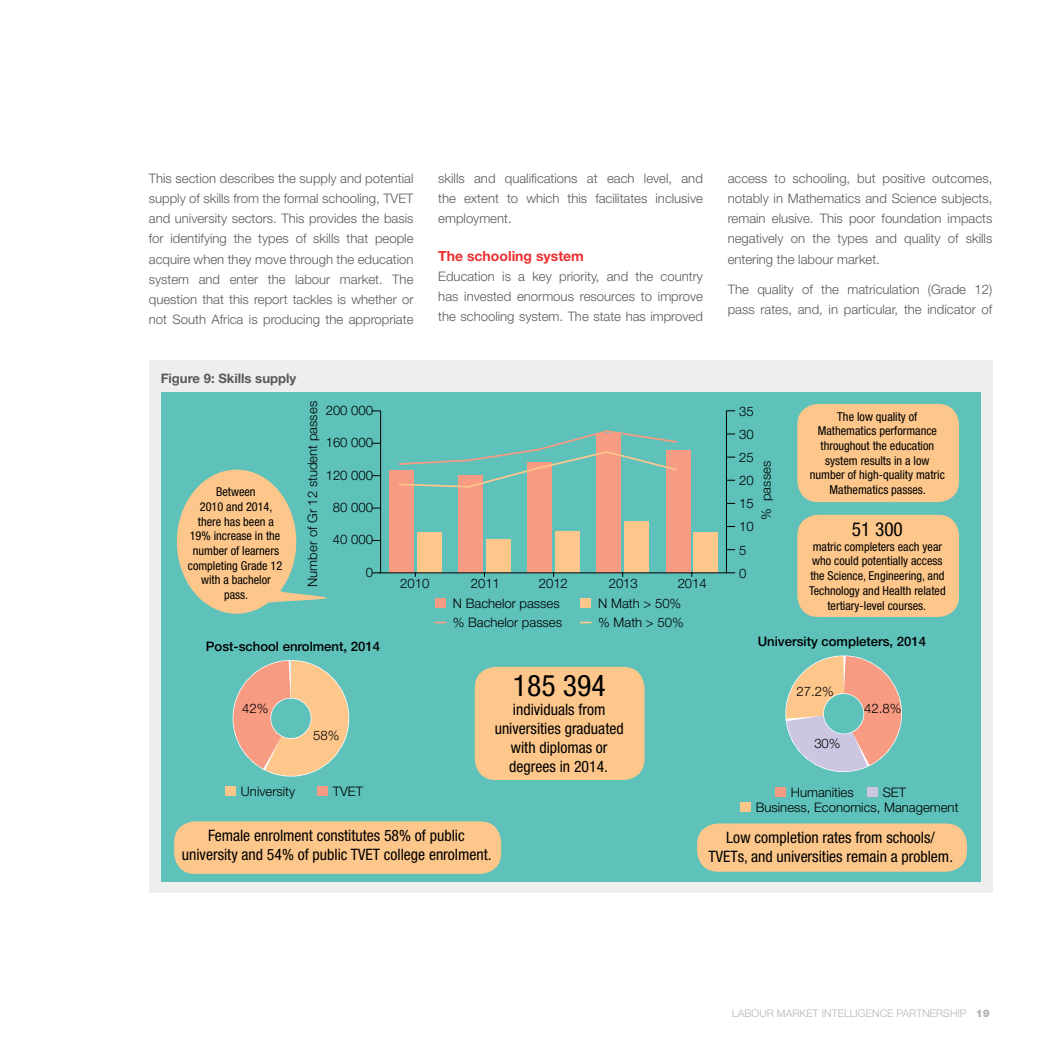
<style>
.page{position:relative;width:1042px;height:1042px;background:#fff}
.page>*{position:absolute;margin:0;border:0;box-sizing:border-box;transform-origin:0 0}
.t1{font:condensed 29.75px "Helvetica Neue LT Std";color:#000}
.t2{font:condensed 19.25px "Helvetica Neue LT Std";color:#000}
.t3{font:condensed 15.75px/18.9px "Helvetica Neue LT Std";color:#000;text-align:center}
.t4{font:700 14px "Helvetica Neue LT Std";color:#ee2f30}
.t5{font:300 13.12px/20.1px "Helvetica Neue LT Std";color:#58595b;text-align:justify}
.t6{font:300 13.12px/19.4px "Helvetica Neue LT Std";color:#000}
.t7{font:500 13.12px "Helvetica Neue LT Std";color:#000}
.t8{font:700 13.12px "Helvetica Neue LT Std";color:#58595b}
.t9{font:condensed 12.25px/14.7px "Helvetica Neue LT Std";color:#000;text-align:center}
.t10{font:300 10.5px "Helvetica Neue LT Std";letter-spacing:.01em;color:#b2b4b6}
.s1{font-weight:900}
</style>
<div class="page">
<div style="left:149px;top:360px;width:843px;height:533px;background:#edeeed"></div>
<div style="left:161px;top:392px;width:819px;height:490px;background:#5ec1ba"></div>
<hr style="left:380px;top:411px;width:1px;height:162px;background:#000">
<div style="left:417px;top:532px;width:25px;height:41px;background:#fdc68b"></div>
<div style="left:486px;top:539px;width:25px;height:34px;background:#fdc68b"></div>
<div style="left:555px;top:531px;width:25px;height:42px;background:#fdc68b"></div>
<div style="left:624px;top:522px;width:25px;height:51px;background:#fdc68b"></div>
<div style="left:693px;top:532px;width:25px;height:41px;background:#fdc68b"></div>
<div style="left:389px;top:470px;width:25px;height:103px;background:#f79b83"></div>
<div style="left:458px;top:475px;width:25px;height:98px;background:#f79b83"></div>
<div style="left:527px;top:463px;width:25px;height:110px;background:#f79b83"></div>
<div style="left:596px;top:434px;width:25px;height:139px;background:#f79b83"></div>
<div style="left:665px;top:451px;width:25px;height:122px;background:#f79b83"></div>
<hr style="left:726px;top:411px;width:1px;height:162px;background:#000">
<svg style="left:399px;top:430px;width:279px;height:59px"></svg>
<hr style="left:379px;top:572px;width:348px;height:1px;background:#000">
<div style="left:435px;top:598px;width:11px;height:10px;background:#f79b83"></div>
<div style="left:580px;top:598px;width:11px;height:10px;background:#fdc68b"></div>
<svg style="left:435px;top:621px;width:11px;height:2px"></svg>
<svg style="left:580px;top:621px;width:11px;height:2px"></svg>
<svg style="left:177px;top:470px;width:150px;height:144px"></svg>
<div style="left:797px;top:404px;width:162px;height:98px;background:#fdc68b;border-radius:21px"></div>
<div style="left:797px;top:515px;width:162px;height:102px;background:#fdc68b;border-radius:21px"></div>
<div style="left:475px;top:667px;width:169px;height:113px;background:#fdc68b;border-radius:21px"></div>
<div style="left:697px;top:823px;width:270px;height:49px;background:#fdc68b;border-radius:21px"></div>
<div style="left:174px;top:821px;width:327px;height:53px;background:#fdc68b;border-radius:21px"></div>
<svg style="left:785px;top:655px;width:117px;height:142px"></svg>
<div style="left:775px;top:787px;width:10px;height:10px;background:#f79b83"></div>
<div style="left:740px;top:802px;width:10px;height:10px;background:#fdc68b"></div>
<div style="left:867px;top:787px;width:10px;height:10px;background:#cdc6e2"></div>
<svg style="left:232px;top:660px;width:118px;height:136px"></svg>
<div style="left:225px;top:786px;width:10px;height:10px;background:#fdc68b"></div>
<div style="left:317px;top:786px;width:10px;height:10px;background:#f79b83"></div>
<p class="t5" style="left:149px;top:168px;width:266px">This section describes the supply and potential supply of skills from the formal schooling, TVET and university sectors. This provides the basis for identifying the types of skills that people acquire when they move through the education system and enter the labour market. The question that this report tackles is whether or not South Africa is producing the appropriate</p>
<p class="t5" style="left:438px;top:168px;width:266px">skills and qualifications at each level, and the extent to which this facilitates inclusive employment.</p>
<p class="t4" style="left:438px;top:247px;width:147px">The schooling system</p>
<p class="t5" style="left:438px;top:266px;width:266px">Education is a key priority, and the country has invested enormous resources to improve the schooling system. The state has improved</p>
<p class="t8" style="left:161px;top:370px;width:137px">Figure 9: Skills supply</p>
<p class="t9" style="left:188px;top:484px;width:96px">Between<br>2010 and 2014, there has been a<br>19% increase in the number of learners completing Grade 12 with a bachelor pass.</p>
<p class="t6" style="left:302px;top:587px;width:187px;rotate:-90deg">Number of Gr 12 student passes</p>
<p class="t6" style="left:326px;top:400px;width:49px">200 000</p>
<p class="t6" style="left:326px;top:433px;width:49px">160 000</p>
<p class="t6" style="left:326px;top:465px;width:49px">120 000</p>
<p class="t6" style="left:333px;top:497px;width:42px">80 000</p>
<p class="t6" style="left:333px;top:530px;width:42px">40 000</p>
<p class="t6" style="left:366px;top:562px;width:9px">0</p>
<p class="t7" style="left:206px;top:638px;width:176px">Post-school enrolment, 2014</p>
<p class="t6" style="left:400px;top:573px;width:31px">2010</p>
<p class="t6" style="left:471px;top:573px;width:31px">2011</p>
<p class="t6" style="left:539px;top:573px;width:31px">2012</p>
<p class="t6" style="left:609px;top:573px;width:31px">2013</p>
<p class="t6" style="left:678px;top:573px;width:31px">2014</p>
<p class="t6" style="left:453px;top:593px;width:111px">N Bachelor passes % Bachelor passes</p>
<p class="t6" style="left:598px;top:593px;width:87px">N Math &gt; 50% % Math &gt; 50%</p>
<p class="t5" style="left:728px;top:168px;width:266px">access to schooling, but positive outcomes, notably in Mathematics and Science subjects, remain elusive. This poor foundation impacts negatively on the types and quality of skills entering the labour market.</p>
<p class="t5" style="left:728px;top:279px;width:266px">The quality of the matriculation (Grade 12) pass rates, and, in particular, the indicator of</p>
<p class="t6" style="left:739px;top:401px;width:16px">35</p>
<p class="t6" style="left:739px;top:424px;width:16px">30</p>
<p class="t6" style="left:739px;top:447px;width:16px">25</p>
<p class="t6" style="left:739px;top:470px;width:16px">20</p>
<p class="t6" style="left:739px;top:494px;width:16px">15</p>
<p class="t6" style="left:739px;top:517px;width:16px">10</p>
<p class="t6" style="left:739px;top:540px;width:9px">5</p>
<p class="t6" style="left:739px;top:563px;width:9px">0</p>
<p class="t6" style="left:756px;top:520px;width:61px;rotate:-90deg">% passes</p>
<p class="t9" style="left:810px;top:409px;width:137px">The low quality of<br>Mathematics performance throughout the education system results in a low number of high-quality matric<br>Mathematics passes.</p>
<h2 class="t2" style="left:852px;top:518px;width:52px">51 300</h2>
<p class="t9" style="left:809px;top:539px;width:138px">matric completers each year who could potentially access the Science, Engineering, and<br>Technology and Health related tertiary-level courses.</p>
<p class="t7" style="left:758px;top:633px;width:170px">University completers, 2014</p>
<p class="t6" style="left:242px;top:698px;width:28px">42%</p>
<p class="t6" style="left:241px;top:781px;width:56px">University</p>
<h1 class="t1" style="left:513px;top:668px;width:94px">185 394</h1>
<p class="t3" style="left:495px;top:700px;width:130px">individuals from universities graduated with diplomas or degrees in 2014.</p>
<p class="t6" style="left:796px;top:681px;width:39px">27.2%</p>
<p class="t6" style="left:864px;top:698px;width:39px">42.8%</p>
<p class="t6" style="left:313px;top:725px;width:28px">58%</p>
<p class="t6" style="left:814px;top:734px;width:28px">30%</p>
<p class="t6" style="left:791px;top:782px;width:64px">Humanities</p>
<p class="t6" style="left:333px;top:781px;width:32px">TVET</p>
<p class="t6" style="left:882px;top:782px;width:25px">SET</p>
<p class="t6" style="left:756px;top:797px;width:204px">Business, Economics, Management</p>
<p class="t3" style="left:182px;top:826px;width:311px">Female enrolment constitutes 58% of public university and 54% of public TVET college enrolment.</p>
<p class="t3" style="left:708px;top:828px;width:246px">Low completion rates from schools/<br>TVETs, and universities remain a problem.</p>
<p class="t10" style="left:732px;top:1007px;width:259px">LABOUR MARKET INTELLIGENCE PARTNERSHIP <span class="s1">19</span></p>
</div>
